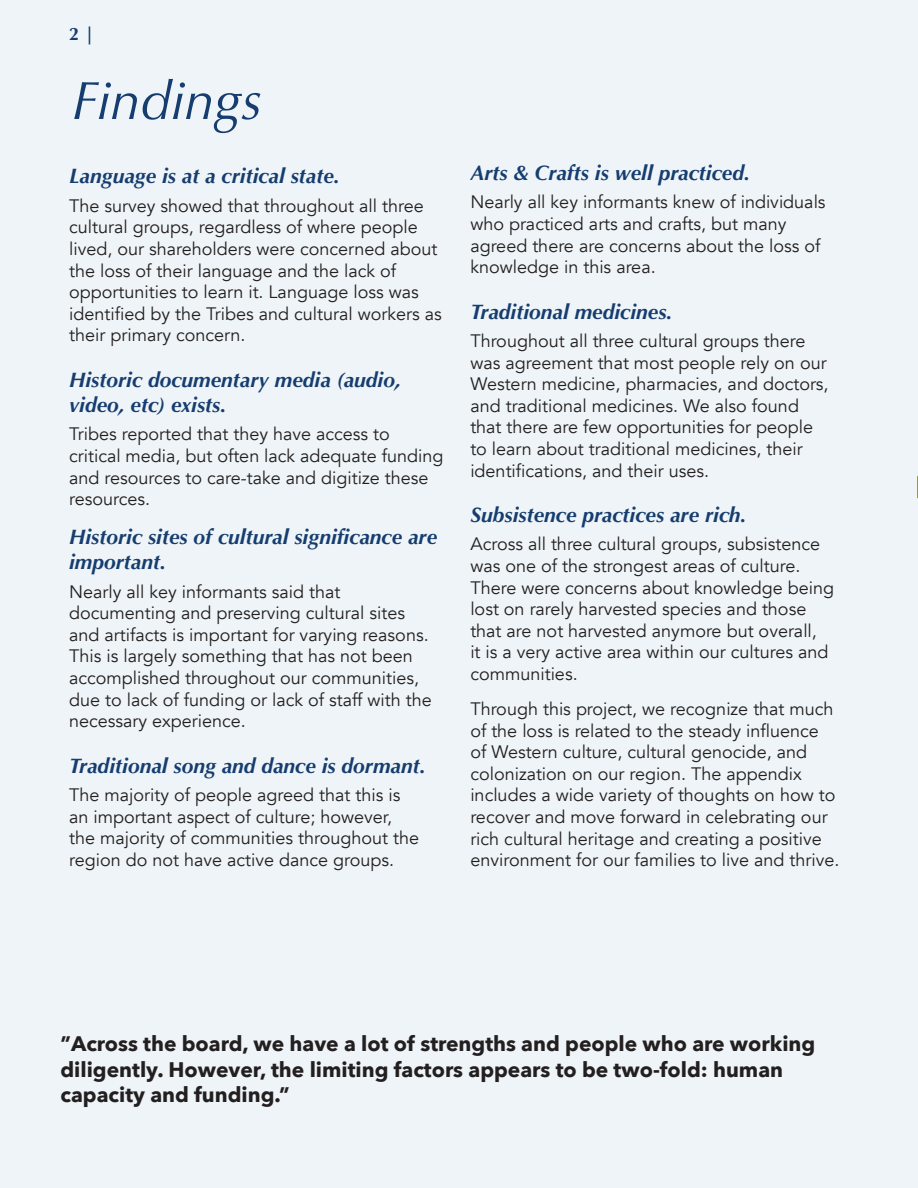
<style>
.page{position:relative;width:918px;height:1188px;background:#eef4f7}
.page>*{position:absolute;margin:0;border:0;box-sizing:border-box;transform-origin:0 0}
.t1{font:italic 54px "Optima";color:#163d6f}
.t2{font:italic 700 21px/25.2px "Optima";color:#163d6f}
.t3{font:700 21px/25.2px "Avenir Next";color:#231f20}
.t4{font:18px/21.6px "Avenir";color:#231f20}
.t5{font:700 18px "Optima";color:#163d6f}
</style>
<div class="page">
<img style="left:917px;top:475px;width:1px;height:24px">
<p class="t5" style="left:69px;top:24px;width:27px">2 |</p>
<h1 class="t1" style="left:71px;top:69px;width:193px">Findings</h1>
<p class="t2" style="left:69px;top:164px;width:272px">Language is at a critical state.</p>
<p class="t4" style="left:69px;top:195px;width:374px">The survey showed that throughout all three cultural groups, regardless of where people lived, our shareholders were concerned about the loss of their language and the lack of opportunities to learn it. Language loss was identified by the Tribes and cultural workers as their primary concern.</p>
<p class="t2" style="left:69px;top:367px;width:333px">Historic documentary media (audio, video, etc) exists.</p>
<p class="t4" style="left:69px;top:424px;width:376px">Tribes reported that they have access to critical media, but often lack adequate funding and resources to care-take and digitize these resources.</p>
<p class="t2" style="left:69px;top:524px;width:370px">Historic sites of cultural significance are important.</p>
<p class="t4" style="left:69px;top:581px;width:364px">Nearly all key informants said that documenting and preserving cultural sites and artifacts is important for varying reasons.<br>This is largely something that has not been accomplished throughout our communities, due to lack of funding or lack of staff with the necessary experience.</p>
<p class="t2" style="left:69px;top:753px;width:358px">Traditional song and dance is dormant.</p>
<p class="t4" style="left:69px;top:784px;width:351px">The majority of people agreed that this is an important aspect of culture; however, the majority of communities throughout the region do not have active dance groups.</p>
<p class="t2" style="left:470px;top:160px;width:281px">Arts &amp; Crafts is well practiced.</p>
<p class="t4" style="left:470px;top:192px;width:357px">Nearly all key informants knew of individuals who practiced arts and crafts, but many agreed there are concerns about the loss of knowledge in this area.</p>
<p class="t2" style="left:470px;top:299px;width:204px">Traditional medicines.</p>
<p class="t4" style="left:470px;top:330px;width:360px">Throughout all three cultural groups there was agreement that most people rely on our Western medicine, pharmacies, and doctors, and traditional medicines. We also found that there are few opportunities for people to learn about traditional medicines, their identifications, and their uses.</p>
<p class="t2" style="left:470px;top:502px;width:277px">Subsistence practices are rich.</p>
<p class="t4" style="left:470px;top:534px;width:365px">Across all three cultural groups, subsistence was one of the strongest areas of culture.<br>There were concerns about knowledge being lost on rarely harvested species and those that are not harvested anymore but overall,<br>it is a very active area within our cultures and communities.</p>
<p class="t4" style="left:470px;top:698px;width:371px">Through this project, we recognize that much of the loss is related to the steady influence<br>of Western culture, cultural genocide, and colonization on our region. The appendix includes a wide variety of thoughts on how to recover and move forward in celebrating our rich cultural heritage and creating a positive environment for our families to live and thrive.</p>
<p class="t3" style="left:60px;top:1031px;width:756px">”Across the board, we have a lot of strengths and people who are working diligently. However, the limiting factors appears to be two-fold: human capacity and funding.”</p>
</div>
